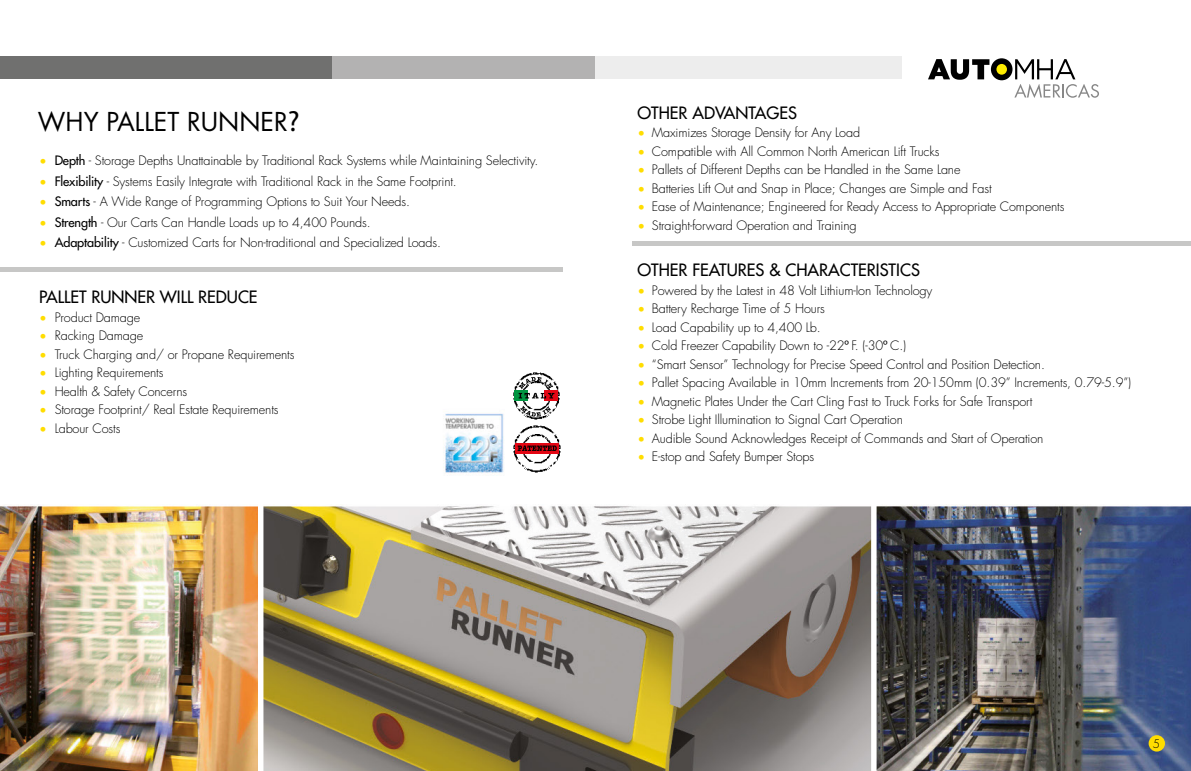
<style>
.page{position:relative;width:1191px;height:771px;background:#fff}
.page>*{position:absolute;margin:0;border:0;box-sizing:border-box;transform-origin:0 0}
.t1{font:25.3px "Futura";color:#000}
.t2{font:16.6px "Futura";color:#000}
.t3{font:300 12.7px "Futura";letter-spacing:-.01em;color:#000}
.t4{font:300 11.7px "Futura";color:#000}
.s1{font-family:"Myriad";font-size:29.2px}
.s2{color:#fd0}
.s3{font-weight:400}
</style>
<div class="page">
<img style="left:0;top:56px;width:1191px;height:715px">
<div style="left:871px;top:503px;width:5px;height:268px;background:#fff"></div>
<div style="left:258px;top:503px;width:5px;height:268px;background:#fff"></div>
<div style="left:0;top:267px;width:563px;height:5px;background:#c7c7c6"></div>
<div style="left:632px;top:241px;width:559px;height:5px;background:#c7c7c6"></div>
<div style="left:332px;top:57px;width:264px;height:22px;background:#b3b2b2"></div>
<div style="left:0;top:57px;width:332px;height:22px;background:#70706f"></div>
<div style="left:595px;top:57px;width:306px;height:22px;background:#ededed"></div>
<div style="left:1148px;top:735px;width:17px;height:16px;background:#fd0;border-radius:50%"></div>
<img style="left:507px;top:367px;width:58px;height:52px">
<svg style="left:520px;top:406px;width:31px;height:11px"></svg>
<div style="left:514px;top:390px;width:15px;height:11px;background:#009641"></div>
<svg style="left:529px;top:398px;width:16px;height:3px"></svg>
<div style="left:545px;top:390px;width:13px;height:11px;background:#e30613"></div>
<svg style="left:518px;top:377px;width:36px;height:21px"></svg>
<img style="left:507px;top:419px;width:59px;height:59px">
<div style="left:515px;top:443px;width:43px;height:10px;background:#e30613"></div>
<svg style="left:517px;top:445px;width:40px;height:6px"></svg>
<div style="left:913px;top:39px;width:214px;height:44px;background:#fff"></div>
<div style="left:991px;top:58px;width:21px;height:22px;background:#000;border-radius:50%"></div>
<svg style="left:928px;top:59px;width:61px;height:21px"></svg>
<svg style="left:1013px;top:59px;width:86px;height:39px"></svg>
<div style="left:996px;top:64px;width:11px;height:11px;background:#ffed00;border-radius:50%"></div>
<h1 class="t1" style="left:38px;top:104px;width:263px">WHY PALLET RUNNER<span class="s1">?</span></h1>
<p class="t3" style="left:39px;top:152px;width:501px"><span class="s2">•</span> <span class="s3">Depth</span> - Storage Depths Unattainable by Traditional Rack Systems while Maintaining Selectivity.</p>
<p class="t3" style="left:39px;top:173px;width:419px"><span class="s2">•</span> <span class="s3">Flexibility</span> - Systems Easily Integrate with Traditional Rack in the Same Footprint.</p>
<p class="t3" style="left:39px;top:193px;width:372px"><span class="s2">•</span> <span class="s3">Smarts</span> - A Wide Range of Programming Options to Suit Your Needs.</p>
<p class="t3" style="left:39px;top:214px;width:333px"><span class="s2">•</span> <span class="s3">Strength</span> - Our Carts Can Handle Loads up to 4,400 Pounds.</p>
<p class="t3" style="left:39px;top:234px;width:403px"><span class="s2">•</span> <span class="s3">Adaptability</span> - Customized Carts for Non-traditional and Specialized Loads.</p>
<h2 class="t2" style="left:39px;top:286px;width:220px">PALLET RUNNER WILL REDUCE</h2>
<p class="t3" style="left:39px;top:309px;width:103px"><span class="s2">•</span> Product Damage</p>
<p class="t3" style="left:39px;top:328px;width:106px"><span class="s2">•</span> Racking Damage</p>
<p class="t3" style="left:39px;top:346px;width:257px"><span class="s2">•</span> Truck Charging and/ or Propane Requirements</p>
<p class="t3" style="left:39px;top:365px;width:126px"><span class="s2">•</span> Lighting Requirements</p>
<p class="t3" style="left:39px;top:383px;width:150px"><span class="s2">•</span> Health &amp; Safety Concerns</p>
<p class="t3" style="left:39px;top:402px;width:241px"><span class="s2">•</span> Storage Footprint/ Real Estate Requirements</p>
<p class="t3" style="left:39px;top:420px;width:83px"><span class="s2">•</span> Labour Costs</p>
<h2 class="t2" style="left:637px;top:102px;width:161px">OTHER ADVANTAGES</h2>
<p class="t3" style="left:637px;top:124px;width:224px"><span class="s2">•</span> Maximizes Storage Density for Any Load</p>
<p class="t3" style="left:637px;top:143px;width:303px"><span class="s2">•</span> Compatible with All Common North American Lift Trucks</p>
<p class="t3" style="left:637px;top:161px;width:324px"><span class="s2">•</span> Pallets of Different Depths can be Handled in the Same Lane</p>
<p class="t3" style="left:637px;top:180px;width:356px"><span class="s2">•</span> Batteries Lift Out and Snap in Place; Changes are Simple and Fast</p>
<p class="t3" style="left:637px;top:198px;width:428px"><span class="s2">•</span> Ease of Maintenance; Engineered for Ready Access to Appropriate Components</p>
<p class="t3" style="left:637px;top:217px;width:221px"><span class="s2">•</span> Straight-forward Operation and Training</p>
<h2 class="t2" style="left:637px;top:259px;width:284px">OTHER FEATURES &amp; CHARACTERISTICS</h2>
<p class="t3" style="left:637px;top:282px;width:296px"><span class="s2">•</span> Powered by the Latest in 48 Volt Lithium-Ion Technology</p>
<p class="t3" style="left:637px;top:301px;width:189px"><span class="s2">•</span> Battery Recharge Time of 5 Hours</p>
<p class="t3" style="left:637px;top:319px;width:185px"><span class="s2">•</span> Load Capability up to 4,400 Lb.</p>
<p class="t3" style="left:637px;top:338px;width:270px"><span class="s2">•</span> Cold Freezer Capability Down to -22<sup>º</sup> F. (-30<sup>º</sup> C.)</p>
<p class="t3" style="left:637px;top:356px;width:409px"><span class="s2">•</span> “Smart Sensor” Technology for Precise Speed Control and Position Detection.</p>
<p class="t3" style="left:637px;top:375px;width:495px"><span class="s2">•</span> Pallet Spacing Available in 10mm Increments from 20-150mm (0.39” Increments, 0.79-5.9”)</p>
<p class="t3" style="left:637px;top:393px;width:396px"><span class="s2">•</span> Magnetic Plates Under the Cart Cling Fast to Truck Forks for Safe Transport</p>
<p class="t3" style="left:637px;top:412px;width:267px"><span class="s2">•</span> Strobe Light Illumination to Signal Cart Operation</p>
<p class="t3" style="left:637px;top:430px;width:407px"><span class="s2">•</span> Audible Sound Acknowledges Receipt of Commands and Start of Operation</p>
<p class="t3" style="left:637px;top:449px;width:178px"><span class="s2">•</span> E-stop and Safety Bumper Stops</p>
<p class="t4" style="left:1153px;top:736px;width:9px">5</p>
</div>
